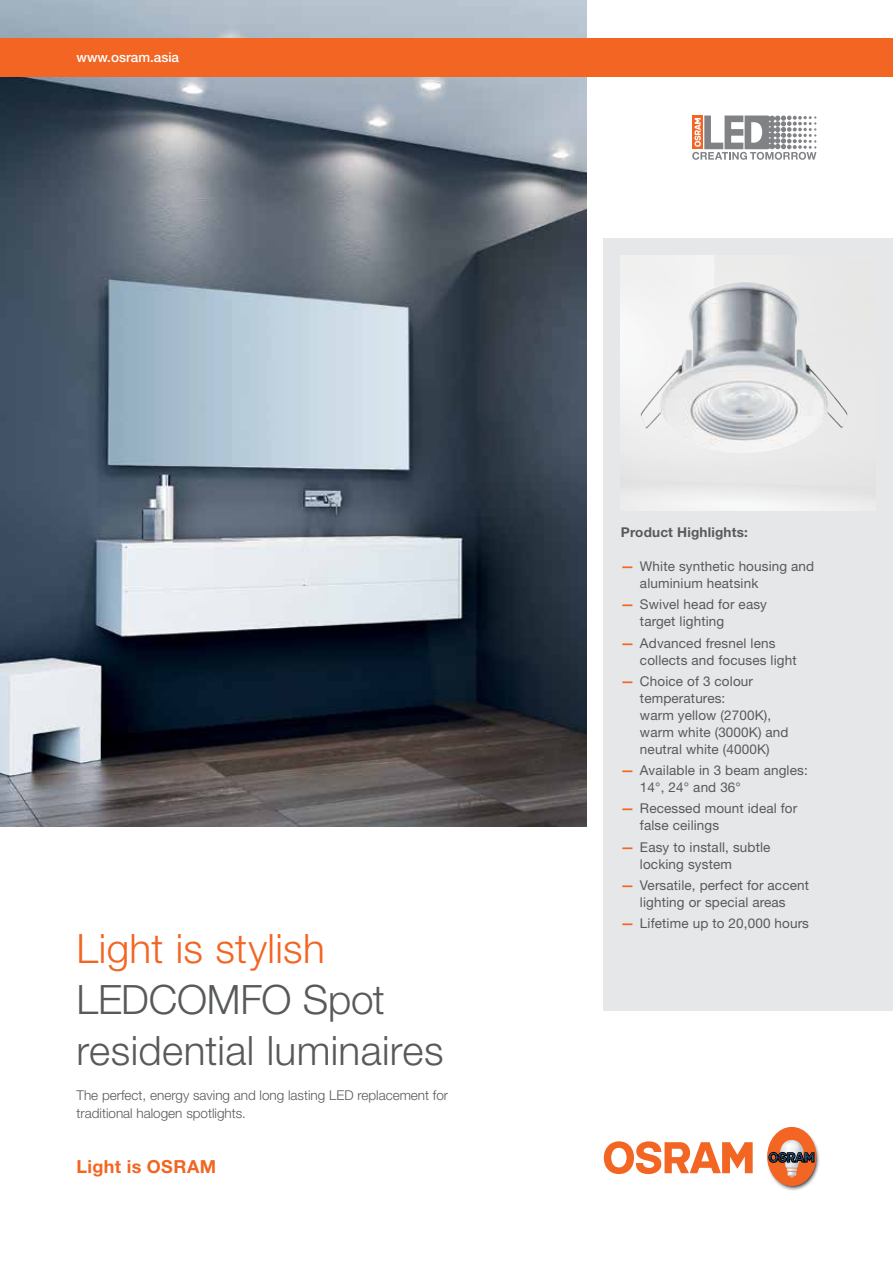
<style>
.page{position:relative;width:893px;height:1263px;background:#fff}
.page>*{position:absolute;margin:0;border:0;box-sizing:border-box;transform-origin:0 0}
.t1{font:300 40.5px/51px "Helvetica Neue LT Pro";letter-spacing:.005em;color:#58595b}
.t2{font:300 40.5px "Helvetica Neue LT Pro";letter-spacing:.01em;color:#f26522}
.t3{font:700 18px "Helvetica Neue LT Pro";letter-spacing:.02em;color:#f26522}
.t4{font:13.5px/17px "Helvetica Neue LT Pro";letter-spacing:.01em;color:#58595b}
.t5{font:300 13.5px/18px "Helvetica Neue LT Std";color:#58595b}
.t6{font:700 13.5px "Helvetica Neue LT Pro";letter-spacing:.015em;color:#58595b}
.t7{font:500 13.5px "Helvetica Neue LT Std";color:#fff}
.s1{font-weight:700;color:#f26522}
</style>
<div class="page">
<div style="left:604px;top:238px;width:289px;height:773px;background:#e6e7e8"></div>
<img style="left:0;top:0;width:586px;height:826px">
<div style="left:0;top:38px;width:893px;height:39px;background:#f26522"></div>
<svg style="left:604px;top:1141px;width:149px;height:33px"></svg>
<svg style="left:767px;top:1127px;width:53px;height:64px"></svg>
<svg style="left:692px;top:116px;width:124px;height:44px"></svg>
<img style="left:621px;top:255px;width:220px;height:255px">
<img style="left:640px;top:282px;width:208px;height:171px">
<p class="t7" style="left:77px;top:49px;width:104px">www.osram.asia</p>
<h1 class="t2" style="left:77px;top:924px;width:250px">Light is stylish</h1>
<h1 class="t1" style="left:77px;top:974px;width:369px">LEDCOMFO Spot residential luminaires</h1>
<p class="t5" style="left:77px;top:1086px;width:373px">The perfect, energy saving and long lasting LED replacement for traditional halogen spotlights.</p>
<h2 class="t3" style="left:77px;top:1155px;width:141px">Light is OSRAM</h2>
<p class="t6" style="left:621px;top:524px;width:129px">Product Highlights:</p>
<p class="t4" style="left:640px;top:557px;width:176px;text-indent:-19px"><span class="s1">—</span> White synthetic housing and aluminium heatsink</p>
<p class="t4" style="left:640px;top:596px;width:129px;text-indent:-19px"><span class="s1">—</span> Swivel head for easy target lighting</p>
<p class="t4" style="left:640px;top:634px;width:158px;text-indent:-19px"><span class="s1">—</span> Advanced fresnel lens collects and focuses light</p>
<p class="t4" style="left:640px;top:672px;width:150px;text-indent:-19px"><span class="s1">—</span> Choice of 3 colour temperatures:<br>warm yellow (2700K), warm white (3000K) and neutral white (4000K)</p>
<p class="t4" style="left:640px;top:761px;width:169px;text-indent:-19px"><span class="s1">—</span> Available in 3 beam angles:<br>14°, 24° and 36°</p>
<p class="t4" style="left:640px;top:800px;width:159px;text-indent:-19px"><span class="s1">—</span> Recessed mount ideal for false ceilings</p>
<p class="t4" style="left:640px;top:838px;width:132px;text-indent:-19px"><span class="s1">—</span> Easy to install, subtle locking system</p>
<p class="t4" style="left:621px;top:876px;width:190px;text-align:center"><span class="s1">—</span> Versatile, perfect for accent lighting or special areas</p>
<p class="t4" style="left:621px;top:915px;width:190px"><span class="s1">—</span> Lifetime up to 20,000 hours</p>
</div>
